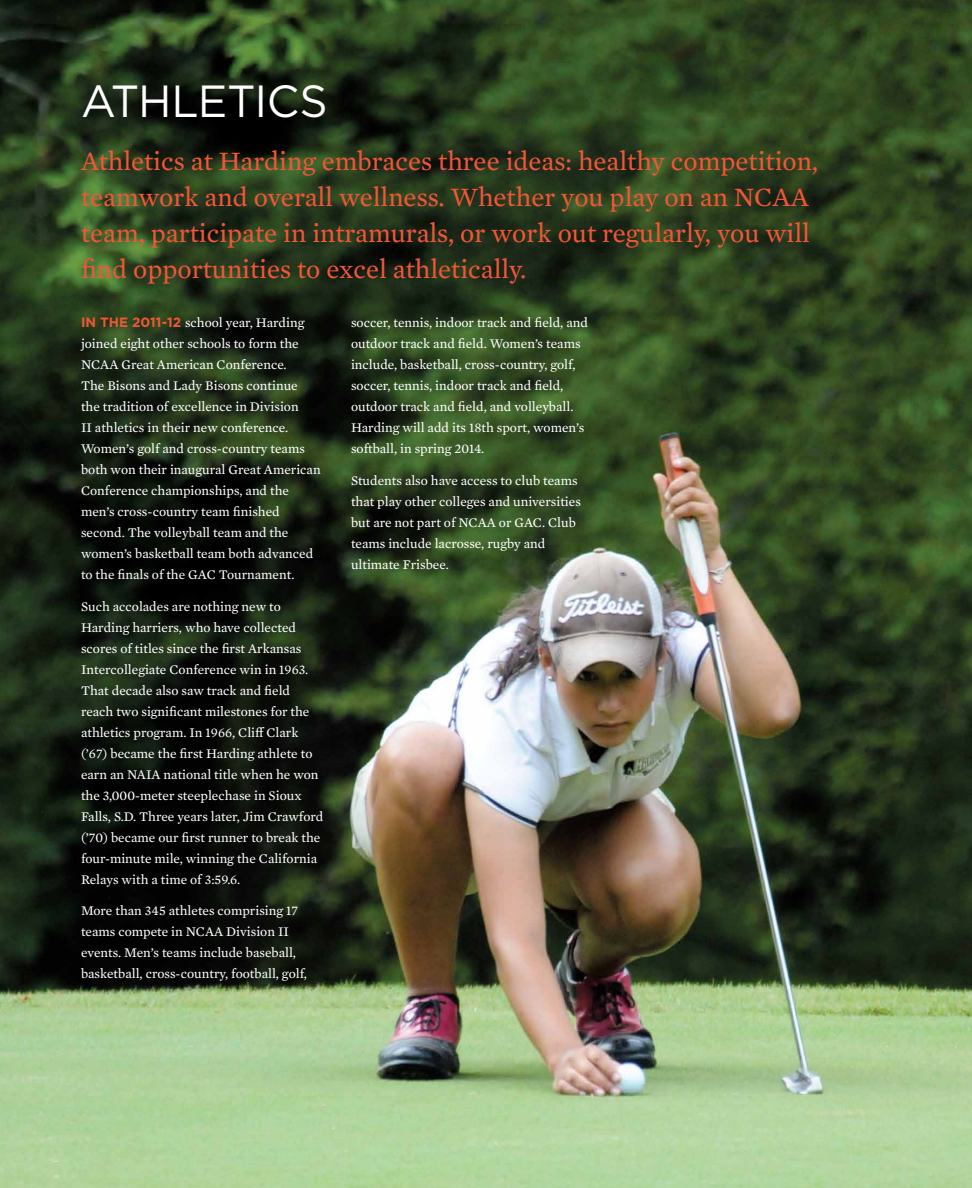
<style>
.page{position:relative;width:972px;height:1188px;background:#fff}
.page>*{position:absolute;margin:0;border:0;box-sizing:border-box;transform-origin:0 0}
.t1{font:45px "Gotham";letter-spacing:-.02em;color:#fff}
.t2{font:27px/36px "Mercury Text G2";color:#f15638}
.t3{font:13.5px/21px "Mercury Text G2";color:#fff}
.s1{font-family:"Gotham";font-weight:700;color:#f15638}
</style>
<div class="page">
<img style="left:0;top:0;width:972px;height:1188px">
<h1 class="t1" style="left:81px;top:72px;width:248px">ATHLETICS</h1>
<h2 class="t2" style="left:81px;top:142px;width:739px">Athletics at Harding embraces three ideas: healthy competition, teamwork and overall wellness. Whether you play on an NCAA team, participate in intramurals, or work out regularly, you will find opportunities to excel athletically.</h2>
<p class="t3" style="left:81px;top:311px;width:241px"><span class="s1">IN THE 2011-12</span> school year, Harding joined eight other schools to form the NCAA Great American Conference.<br>The Bisons and Lady Bisons continue<br>the tradition of excellence in Division<br>II athletics in their new conference.<br>Women’s golf and cross-country teams both won their inaugural Great American Conference championships, and the men’s cross-country team finished second. The volleyball team and the women’s basketball team both advanced to the finals of the GAC Tournament.</p>
<p class="t3" style="left:81px;top:595px;width:244px">Such accolades are nothing new to Harding harriers, who have collected scores of titles since the first Arkansas Intercollegiate Conference win in 1963.<br>That decade also saw track and field reach two significant milestones for the athletics program. In 1966, Cliff Clark (’67) became the first Harding athlete to earn an NAIA national title when he won the 3,000-meter steeplechase in Sioux Falls, S.D. Three years later, Jim Crawford (’70) became our first runner to break the four-minute mile, winning the California Relays with a time of 3:59.6.</p>
<p class="t3" style="left:81px;top:899px;width:228px">More than 345 athletes comprising 17 teams compete in NCAA Division II events. Men’s teams include baseball, basketball, cross-country, football, golf,</p>
<p class="t3" style="left:351px;top:311px;width:238px">soccer, tennis, indoor track and field, and outdoor track and field. Women’s teams include, basketball, cross-country, golf, soccer, tennis, indoor track and field, outdoor track and field, and volleyball.<br>Harding will add its 18th sport, women’s softball, in spring 2014.</p>
<p class="t3" style="left:351px;top:469px;width:231px">Students also have access to club teams that play other colleges and universities but are not part of NCAA or GAC. Club teams include lacrosse, rugby and ultimate Frisbee.</p>
</div>
